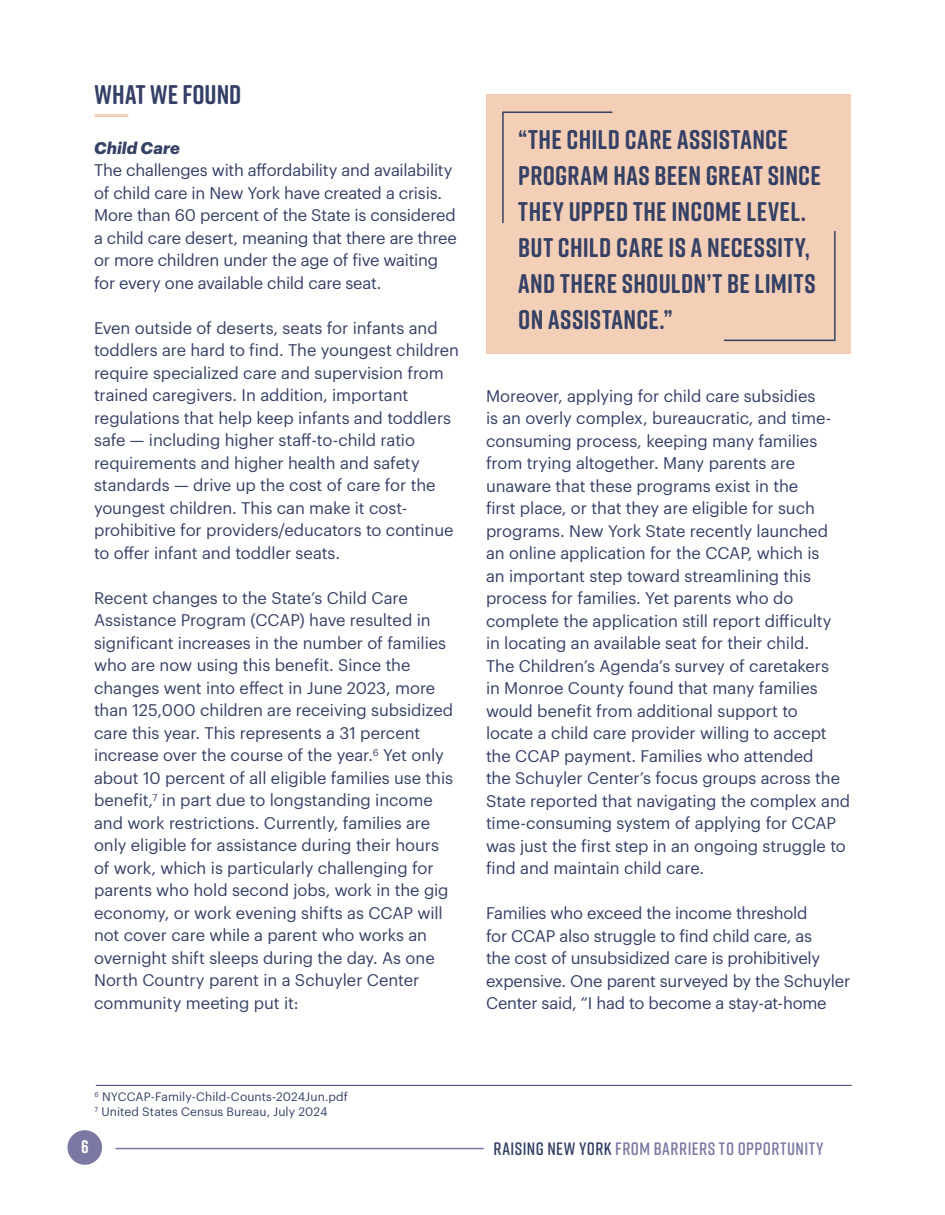
<style>
.page{position:relative;width:945px;height:1215px;background:#fff}
.page>*{position:absolute;margin:0;border:0;box-sizing:border-box;transform-origin:0 0}
.body_text{font:700 27px/36px "Rift Soft";letter-spacing:.01em;color:#354065}
.subheads{font:700 27px "Rift Soft";letter-spacing:.005em;color:#344066}
.t1{font:600 18px "Rift Soft";letter-spacing:.025em;color:#7b79a3}
.t2{font:700 18px "Rift Soft";color:#fff}
.body_text-2{font:16.5px/22.5px "Graphik";letter-spacing:-.005em;color:#364165}
.body_text-3{font:16.5px/22.5px "Graphik";letter-spacing:-.005em;color:#344066}
.body_text-4{font:16.5px/22.5px "Graphik";letter-spacing:-.015em;color:#354065}
.body_text-5{font:italic 700 16.5px "Graphik";color:#354065}
.t3{font:12px "Graphik";letter-spacing:.01em;color:#344066}
.s1{color:#344066}
</style>
<div class="page">
<hr style="left:116px;top:1148px;width:368px;height:1px;background:#7b79a3">
<div style="left:68px;top:1130px;width:34px;height:35px;background:#7b79a3;border-radius:50%"></div>
<hr style="left:94px;top:114px;width:34px;height:3px;background:#f3cfb7">
<div style="left:486px;top:94px;width:364px;height:260px;background:#f3cfb7"></div>
<hr style="left:502px;top:113px;width:2px;height:110px;background:#364165">
<hr style="left:502px;top:111px;width:110px;height:2px;background:#364165">
<hr style="left:724px;top:340px;width:110px;height:1px;background:#364165">
<hr style="left:834px;top:231px;width:2px;height:110px;background:#364165">
<hr style="left:96px;top:1085px;width:756px;height:1px;background:#354065">
<p class="subheads" style="left:94px;top:75px;width:148px">WHAT WE FOUND</p>
<p class="body_text-5" style="left:94px;top:135px;width:87px">Child Care</p>
<p class="body_text-4" style="left:94px;top:158px;width:364px">The challenges with affordability and availability of child care in New York have created a crisis.<br>More than 60 percent of the State is considered a child care desert, meaning that there are three or more children under the age of five waiting for every one available child care seat.</p>
<p class="body_text-2" style="left:94px;top:315px;width:366px">Even outside of deserts, seats for infants and toddlers are hard to find. The youngest children require specialized care and supervision from trained caregivers. In addition, important regulations that help keep infants and toddlers safe — including higher staff-to-child ratio requirements and higher health and safety standards — drive up the cost of care for the youngest children. This can make it cost&shy;prohibitive for providers/educators to continue to offer infant and toddler seats.</p>
<p class="body_text-2" style="left:94px;top:585px;width:361px">Recent changes to the State’s Child Care Assistance Program (CCAP) have resulted in significant increases in the number of families who are now using this benefit. Since the changes went into effect in June 2023, more than 125,000 children are receiving subsidized care this year. This represents a 31 percent increase over the course of the year.<sup>6</sup> Yet only about 10 percent of all eligible families use this benefit,<sup>7</sup> in part due to longstanding income and work restrictions. Currently, families are only eligible for assistance during their hours of work, which is particularly challenging for parents who hold second jobs, work in the gig economy, or work evening shifts as CCAP will not cover care while a parent who works an overnight shift sleeps during the day. As one North Country parent in a Schuyler Center community meeting put it:</p>
<p class="body_text" style="left:518px;top:121px;width:304px">“THE CHILD CARE ASSISTANCE<br>PROGRAM HAS BEEN GREAT SINCE<br>THEY UPPED THE INCOME LEVEL.<br>BUT CHILD CARE IS A NECESSITY,<br>AND THERE SHOULDN’T BE LIMITS<br>ON ASSISTANCE.”</p>
<p class="body_text-3" style="left:486px;top:383px;width:366px">Moreover, applying for child care subsidies<br>is an overly complex, bureaucratic, and time&shy;consuming process, keeping many families from trying altogether. Many parents are unaware that these programs exist in the<br>first place, or that they are eligible for such programs. New York State recently launched an online application for the CCAP, which is<br>an important step toward streamlining this process for families. Yet parents who do complete the application still report difficulty<br>in locating an available seat for their child.<br>The Children’s Agenda’s survey of caretakers<br>in Monroe County found that many families would benefit from additional support to<br>locate a child care provider willing to accept the CCAP payment. Families who attended<br>the Schuyler Center’s focus groups across the State reported that navigating the complex and time-consuming system of applying for CCAP was just the first step in an ongoing struggle to find and maintain child care.</p>
<p class="body_text-3" style="left:486px;top:901px;width:366px">Families who exceed the income threshold<br>for CCAP also struggle to find child care, as<br>the cost of unsubsidized care is prohibitively expensive. One parent surveyed by the Schuyler Center said, “I had to become a stay-at-home</p>
<p class="t3" style="left:94px;top:1088px;width:255px"><sup>6</sup> NYCCAP-Family-Child-Counts-2024Jun.pdf</p>
<p class="t3" style="left:94px;top:1102px;width:234px"><sup>7</sup> United States Census Bureau, July 2024</p>
<p class="t2" style="left:81px;top:1134px;width:9px">6</p>
<p class="t1" style="left:494px;top:1135px;width:332px"><span class="s1">RAISING NEW YORK</span> FROM BARRIERS TO OPPORTUNITY</p>
</div>
